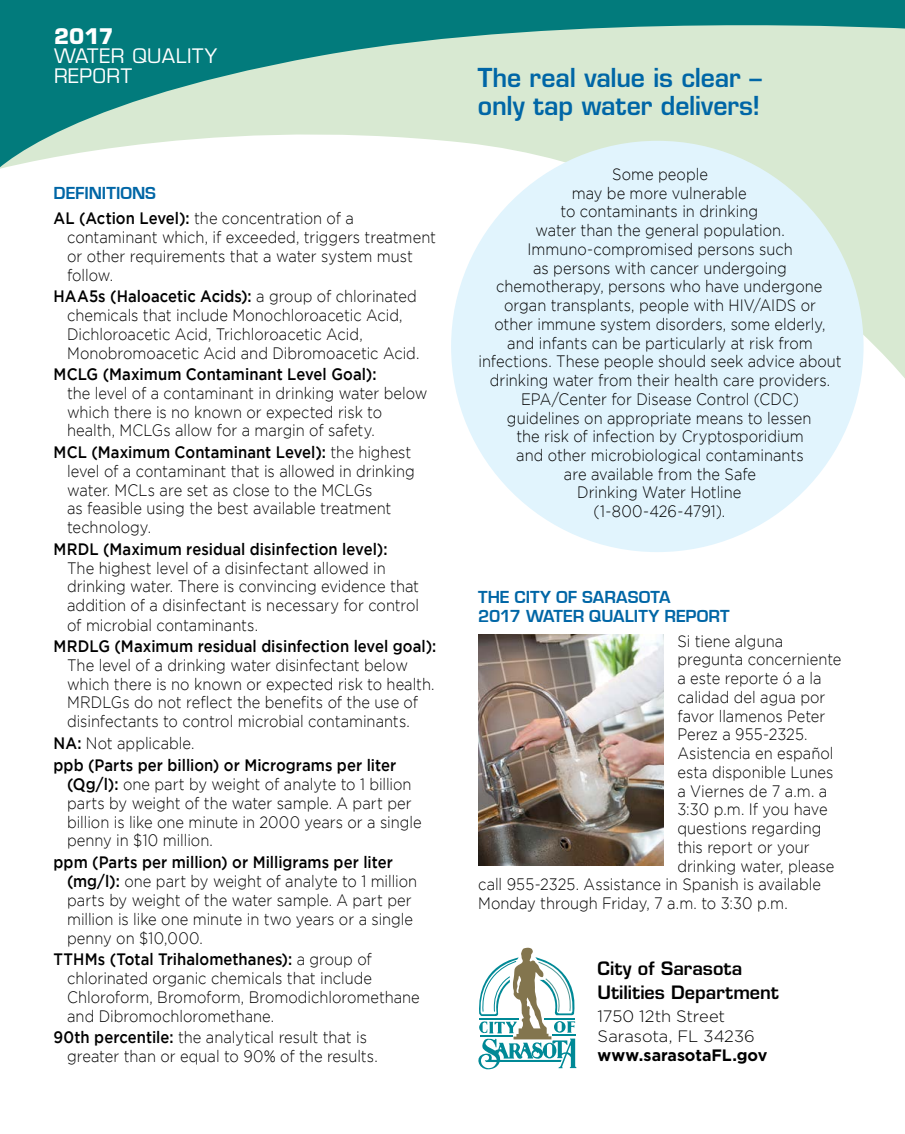
<style>
.page{position:relative;width:905px;height:1134px;background:#fff}
.page>*{position:absolute;margin:0;border:0;box-sizing:border-box;transform-origin:0 0}
.t1{font:600 25.5px/28.5px "Eurostile";letter-spacing:-.005em;color:#0066a6}
.t2{font:700 21px "Eurostile";color:#fff}
.t3{font:19.5px/19.5px "Eurostile";letter-spacing:.025em;color:#fff}
.t4{font:700 18px/19.5px "Eurostile";color:#0066a6}
.t5{font:600 18px/24.2px "Eurostile";letter-spacing:.005em;color:#000}
.t6{font:300 16.5px/18.8px "Gotham";color:#000;scale:.89 1}
.t7{font:500 16.5px/21.6px "Gotham";letter-spacing:.005em;color:#000;scale:.9 1}
.t8{font:300 16.5px/19.5px "Gotham";letter-spacing:-.005em;color:#000}
.t9{font:700 16.5px "Gotham";color:#000}
.s1{font-weight:500}
.s2{font-weight:300}
</style>
<div class="page">
<svg style="left:451px;top:180px;width:453px;height:199px;fill:#d8e9d2"></svg>
<svg style="left:478px;top:948px;width:98px;height:121px"></svg>
<img style="left:478px;top:635px;width:186px;height:230px">
<svg style="left:0;top:0;width:904px;height:180px;background:#97c8bb"></svg>
<div style="left:451px;top:141px;width:412px;height:411px;background:#e1f4fd;border-radius:50%"></div>
<p class="t2" style="left:54px;top:23px;width:61px">2017</p>
<p class="t3" style="left:54px;top:47px;width:165px">WATER QUALITY<br>REPORT</p>
<p class="t4" style="left:54px;top:184px;width:104px">DEFINITIONS</p>
<p class="t6" style="left:67px;top:209px;width:416px;text-indent:-13px"><span class="s1">AL (Action Level):</span> the concentration of a contaminant which, if exceeded, triggers treatment or other requirements that a water system must follow.</p>
<p class="t6" style="left:67px;top:287px;width:397px;text-indent:-13px"><span class="s1">HAA5s (Haloacetic Acids):</span> a group of chlorinated chemicals that include Monochloroacetic Acid, Dichloroacetic Acid, Trichloroacetic Acid, Monobromoacetic Acid and Dibromoacetic Acid.</p>
<p class="t7" style="left:54px;top:363px;width:360px">MCLG (Maximum Contaminant Level Goal):</p>
<p class="t6" style="left:67px;top:384px;width:406px">the level of a contaminant in drinking water below which there is no known or expected risk to health, MCLGs allow for a margin of safety.</p>
<p class="t6" style="left:67px;top:443px;width:392px;text-indent:-14px"><span class="s1">MCL (Maximum Contaminant Level):</span> the highest level of a contaminant that is allowed in drinking water. MCLs are set as close to the MCLGs<br>as feasible using the best available treatment technology.</p>
<p class="t7" style="left:54px;top:538px;width:372px">MRDL (Maximum residual disinfection level):</p>
<p class="t6" style="left:67px;top:558px;width:397px">The highest level of a disinfectant allowed in drinking water. There is convincing evidence that addition of a disinfectant is necessary for control of microbial contaminants.</p>
<p class="t7" style="left:54px;top:635px;width:427px">MRDLG (Maximum residual disinfection level goal):</p>
<p class="t6" style="left:67px;top:656px;width:414px">The level of a drinking water disinfectant below which there is no known or expected risk to health.<br>MRDLGs do not reflect the benefits of the use of disinfectants to control microbial contaminants.</p>
<p class="t7" style="left:54px;top:732px;width:382px">NA: <span class="s2">Not applicable.<br></span>ppb (Parts per billion) or Micrograms per liter</p>
<p class="t6" style="left:67px;top:775px;width:400px"><span class="s1">(µg/l):</span> one part by weight of analyte to 1 billion parts by weight of the water sample. A part per billion is like one minute in 2000 years or a single penny in $10 million.</p>
<p class="t6" style="left:67px;top:852px;width:395px;text-indent:-13px"><span class="s1">ppm (Parts per million) or Milligrams per liter (mg/l):</span> one part by weight of analyte to 1 million parts by weight of the water sample. A part per million is like one minute in two years or a single penny on $10,000.</p>
<p class="t6" style="left:67px;top:950px;width:398px;text-indent:-14px"><span class="s1">TTHMs (Total Trihalomethanes):</span> a group of chlorinated organic chemicals that include Chloroform, Bromoform, Bromodichloromethane and Dibromochloromethane.</p>
<p class="t6" style="left:67px;top:1028px;width:350px;text-indent:-14px"><span class="s1">90th percentile:</span> the analytical result that is greater than or equal to 90% of the results.</p>
<h1 class="t1" style="left:478px;top:63px;width:285px">The real value is clear – only tap water delivers!</h1>
<p class="t6" style="left:478px;top:164px;width:409px;text-align:center">Some people<br>may be more vulnerable<br>to contaminants in drinking<br>water than the general population.<br>Immuno-compromised persons such<br>as persons with cancer undergoing chemotherapy, persons who have undergone organ transplants, people with HIV/AIDS or<br>other immune system disorders, some elderly,<br>and infants can be particularly at risk from infections. These people should seek advice about drinking water from their health care providers.<br>EPA/Center for Disease Control (CDC)<br>guidelines on appropriate means to lessen<br>the risk of infection by Cryptosporidium<br>and other microbiological contaminants<br>are available from the Safe<br>Drinking Water Hotline<br>(1-800-426-4791).</p>
<p class="t4" style="left:478px;top:588px;width:253px">THE CITY OF SARASOTA<br>2017 WATER QUALITY REPORT</p>
<p class="t6" style="left:677px;top:631px;width:120px">Si tiene alguna</p>
<p class="t6" style="left:677px;top:650px;width:186px">pregunta concerniente</p>
<p class="t6" style="left:677px;top:669px;width:163px">a este reporte ó a la</p>
<p class="t6" style="left:677px;top:687px;width:168px">calidad del agua por</p>
<p class="t6" style="left:677px;top:706px;width:168px">favor llamenos Peter</p>
<p class="t6" style="left:677px;top:725px;width:148px">Perez a 955-2325.</p>
<p class="t6" style="left:677px;top:744px;width:177px">Asistencia en español</p>
<p class="t6" style="left:677px;top:762px;width:177px">esta disponible Lunes</p>
<p class="t6" style="left:677px;top:781px;width:170px">a Viernes de 7 a.m. a</p>
<p class="t6" style="left:677px;top:800px;width:170px">3:30 p.m. If you have</p>
<p class="t6" style="left:677px;top:819px;width:163px">questions regarding</p>
<p class="t6" style="left:677px;top:837px;width:150px">this report or your</p>
<p class="t6" style="left:677px;top:856px;width:178px">drinking water, please</p>
<p class="t6" style="left:478px;top:875px;width:387px">call 955-2325. Assistance in Spanish is available</p>
<p class="t6" style="left:478px;top:894px;width:349px">Monday through Friday, 7 a.m. to 3:30 p.m.</p>
<p class="t5" style="left:597px;top:956px;width:183px">City of Sarasota<br>Utilities Department</p>
<p class="t8" style="left:597px;top:1006px;width:159px">1750 12th Street<br>Sarasota, FL 34236</p>
<p class="t9" style="left:597px;top:1046px;width:171px">www.sarasotaFL.gov</p>
</div>
